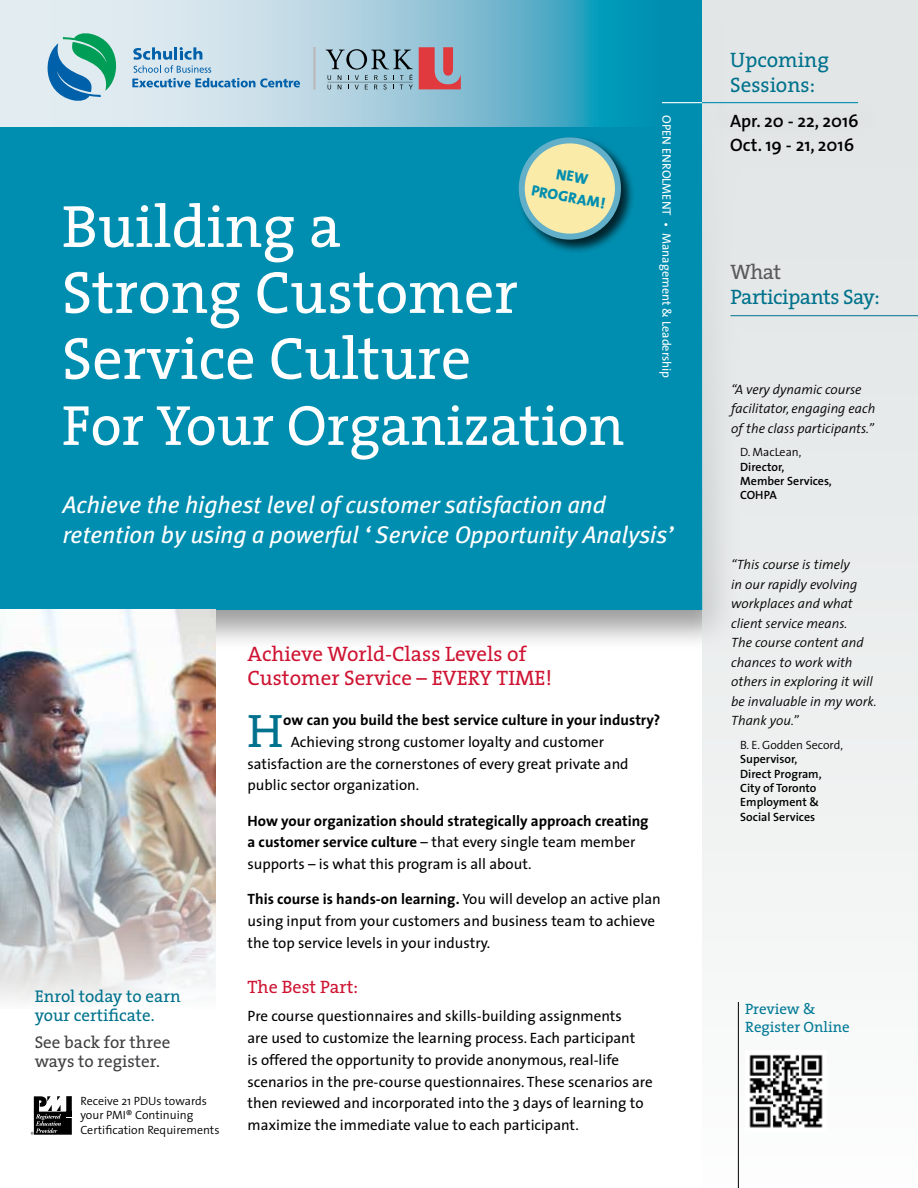
<style>
.page{position:relative;width:918px;height:1188px;background:#fff}
.page>*{position:absolute;margin:0;border:0;box-sizing:border-box;transform-origin:0 0}
.t1{font:60px/66px "The Serif";color:#fff}
.t2{font:57px "The Serif";color:#fff}
.t3{font:47.25px "The Serif";color:#00728d}
.t4{font:italic 24px/30px "Meta Plus";color:#fff}
.t5{font:21px/24.8px "The Serif";color:#ce1432}
.t6{font:21px/25.2px "The Serif";letter-spacing:-.015em;color:#00728d}
.t7{font:21px "The Serif";color:#58595b}
.t8{font:600 18px/24px "The Sans";color:#000}
.t9{font:18px "The Serif";color:#ce1432}
.t10{font:16.95px/19.5px "The Serif";color:#00728d}
.t11{font:16.95px/19.5px "The Serif";color:#414042}
.t12{font:15px/21.8px "The Sans";color:#000}
.t13{font:700 15px/21.8px "The Sans";color:#000}
.t14{font:15px/18px "The Serif";color:#007a95}
.t15{font:800 15px/21px "The Sans";color:#008eb0;text-align:center}
.t16{font:italic 300 13.5px/19.5px "The Sans";color:#000}
.t17{font:12.3px "The Sans";color:#fff}
.t18{font:600 12px/14.4px "The Sans";color:#000}
.t19{font:300 12px/14.4px "The Sans";color:#000}
.s1{font-weight:400}
.s2{font-weight:700}
</style>
<div class="page">
<div style="left:0;top:0;width:742px;height:652px;background:#000;opacity:.4"></div>
<div style="left:0;top:0;width:702px;height:610px;background:#008eb0"></div>
<svg style="left:0;top:0;width:617px;height:127px;background:#9ecddc"></svg>
<img style="left:0;top:610px;width:216px;height:393px">
<div style="left:702px;top:0;width:216px;height:1188px;background:linear-gradient(to bottom,#dde2e2,#fafbfb)"></div>
<hr style="left:730px;top:315px;width:188px;height:1px;background:#00728d">
<div style="left:698px;top:94px;width:193px;height:52px;background:#e1e5e5"></div>
<hr style="left:702px;top:102px;width:156px;height:1px;background:#008eb0">
<hr style="left:662px;top:102px;width:40px;height:1px;background:#fff">
<svg style="left:326px;top:49px;width:87px;height:40px;background:#8eacb9"></svg>
<svg style="left:419px;top:47px;width:42px;height:42px;background:#c06b75"></svg>
<svg style="left:48px;top:33px;width:74px;height:68px;background:#73b6ba"></svg>
<svg style="left:132px;top:47px;width:168px;height:40px;background:#abcbdf"></svg>
<hr style="left:313px;top:47px;width:3px;height:42px;background:#bab9ba">
<div style="left:517px;top:136px;width:118px;height:118px;background:#000;opacity:.75"></div>
<div style="left:522px;top:140px;width:96px;height:97px;background:#faeba9;border-radius:50%"></div>
<div style="left:519px;top:137px;width:102px;height:103px;border:6px solid #62afc9;border-radius:50%"></div>
<hr style="left:738px;top:1002px;width:1px;height:186px;background:#000">
<img style="left:745px;top:1050px;width:81px;height:81px">
<svg style="left:31px;top:1096px;width:41px;height:39px"></svg>
<p class="t15" style="left:537px;top:159px;width:76px;rotate:10deg">New<br>Program !</p>
<h1 class="t1" style="left:62px;top:192px;width:457px">Building a<br>Strong Customer<br>Service Culture</h1>
<h2 class="t2" style="left:62px;top:378px;width:564px">For Your Organization</h2>
<p class="t17" style="left:677px;top:115px;width:265px;rotate:90deg">OPEN ENROLMENT • Management &amp; Leadership</p>
<h3 class="t4" style="left:63px;top:489px;width:617px">Achieve the highest level of customer satisfaction and retention by using a powerful ‘Service Opportunity Analysis’</h3>
<p class="t10" style="left:35px;top:986px;width:147px">Enrol today to earn your certificate.</p>
<p class="t11" style="left:35px;top:1032px;width:137px">See back for three ways to register.</p>
<p class="t19" style="left:80px;top:1093px;width:141px">Receive 21 PDUs towards your PMI® Continuing<br>Certification Requirements</p>
<h3 class="t5" style="left:248px;top:641px;width:306px">Achieve World-Class Levels of<br>Customer Service – Every Time!</h3>
<h3 class="t3" style="left:248px;top:692px;width:37px">H</h3>
<p class="t13" style="left:283px;top:709px;width:379px">ow can you build the best service culture in your industry?</p>
<p class="t12" style="left:248px;top:730px;width:383px;text-indent:43px">Achieving strong customer loyalty and customer satisfaction are the cornerstones of every great private and public sector organization.</p>
<p class="t13" style="left:248px;top:809px;width:403px">How your organization should strategically approach creating a customer service culture <span class="s1">– that every single team member supports – is what this program is all about.</span></p>
<p class="t12" style="left:248px;top:888px;width:415px"><span class="s2">This course is hands-on learning.</span> You will develop an active plan using input from your customers and business team to achieve the top service levels in your industry.</p>
<p class="t9" style="left:248px;top:972px;width:112px">The Best Part:</p>
<p class="t12" style="left:248px;top:1005px;width:407px">Pre course questionnaires and skills-building assignments<br>are used to customize the learning process. Each participant<br>is offered the opportunity to provide anonymous, real-life scenarios in the pre-course questionnaires. These scenarios are then reviewed and incorporated into the 3 days of learning to maximize the immediate value to each participant.</p>
<h3 class="t6" style="left:730px;top:46px;width:100px">Upcoming<br>Sessions:</h3>
<p class="t8" style="left:730px;top:108px;width:130px">Apr. 20 - 22, 2016<br>Oct. 19 - 21, 2016</p>
<h3 class="t7" style="left:730px;top:254px;width:52px">What</h3>
<h3 class="t6" style="left:730px;top:284px;width:151px">Participants Say:</h3>
<p class="t16" style="left:731px;top:379px;width:146px">“A very dynamic course facilitator, engaging each of the class participants.”</p>
<p class="t19" style="left:740px;top:445px;width:63px">D. MacLean,</p>
<p class="t18" style="left:740px;top:459px;width:93px">Director,<br>Member Services,<br>COHPA</p>
<p class="t16" style="left:731px;top:555px;width:147px">“This course is timely<br>in our rapidly evolving workplaces and what client service means.<br>The course content and chances to work with others in exploring it will be invaluable in my work.<br>Thank you.”</p>
<p class="t19" style="left:740px;top:737px;width:104px">B. E. Godden Secord,</p>
<p class="t18" style="left:740px;top:752px;width:83px">Supervisor,<br>Direct Program,<br>City of Toronto<br>Employment &amp;<br>Social Services</p>
<p class="t14" style="left:745px;top:1000px;width:106px">Preview &amp;<br>Register Online</p>
</div>
